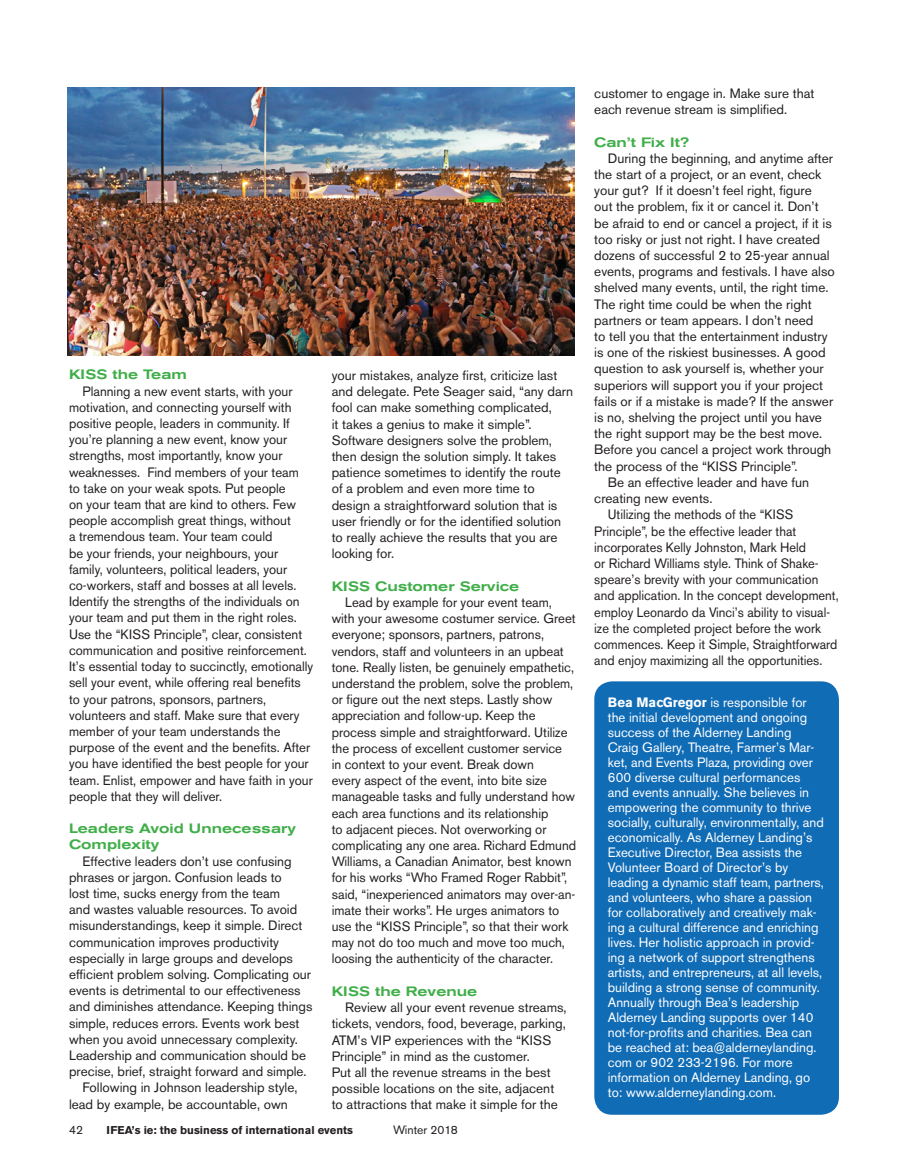
<style>
.page{position:relative;width:905px;height:1175px;background:#fff}
.page>*{position:absolute;margin:0;border:0;box-sizing:border-box;transform-origin:0 0}
.Body_Text_Black_97{font:13.5px/16.2px "Akzidenz Grotesk BE";color:#231f20}
.Body_Text_Black{font:13.5px/16.2px "Akzidenz Grotesk BE";color:#231f20}
.t1{font:13.5px/15px "Akzidenz Grotesk BE";color:#fff}
.Body_Text_Black_99{font:13.5px/16.2px "Akzidenz Grotesk BE";color:#231f20}
.Body_Text_Black_95{font:13.5px/16.2px "Akzidenz Grotesk BE";color:#231f20;scale:.95 1}
.Headline_Medium_Exte{font:500 expanded 13.5px/16.2px "Akzidenz Grotesk BE";color:#40ae49}
.t2{font:12px "Akzidenz Grotesk BE";color:#231f20}
.t3{font:700 11.25px "Akzidenz Grotesk BE";color:#231f20}
.s1{font-weight:700}
</style>
<div class="page">
<div style="left:594px;top:681px;width:244px;height:433px;background:#116cb6;border-radius:18px"></div>
<img style="left:68px;top:88px;width:507px;height:268px">
<p class="Headline_Medium_Exte" style="left:69px;top:367px;width:119px">KISS the Team</p>
<p class="Body_Text_Black_97" style="left:69px;top:383px;width:246px;text-indent:14px">Planning a new event starts, with your motivation, and connecting yourself with positive people, leaders in community. If you’re planning a new event, know your strengths, most importantly, know your weaknesses. Find members of your team<br>to take on your weak spots. Put people<br>on your team that are kind to others. Few people accomplish great things, without<br>a tremendous team. Your team could<br>be your friends, your neighbours, your family, volunteers, political leaders, your co-workers, staff and bosses at all levels.<br>Identify the strengths of the individuals on your team and put them in the right roles.<br>Use the “KISS Principle”, clear, consistent communication and positive reinforcement.<br>It’s essential today to succinctly, emotionally sell your event, while offering real benefits to your patrons, sponsors, partners, volunteers and staff. Make sure that every member of your team understands the purpose of the event and the benefits. After you have identified the best people for your team. Enlist, empower and have faith in your people that they will deliver.</p>
<p class="Headline_Medium_Exte" style="left:69px;top:820px;width:228px">Leaders Avoid Unnecessary<br>Complexity</p>
<p class="Body_Text_Black_99" style="left:69px;top:852px;width:245px;text-indent:14px">Effective leaders don’t use confusing phrases or jargon. Confusion leads to<br>lost time, sucks energy from the team<br>and wastes valuable resources. To avoid misunderstandings, keep it simple. Direct communication improves productivity especially in large groups and develops efficient problem solving. Complicating our events is detrimental to our effectiveness and diminishes attendance. Keeping things simple, reduces errors. Events work best when you avoid unnecessary complexity.<br>Leadership and communication should be precise, brief, straight forward and simple.</p>
<p class="Body_Text_Black" style="left:69px;top:1079px;width:230px;text-indent:14px">Following in Johnson leadership style, lead by example, be accountable, own</p>
<p class="Body_Text_Black" style="left:332px;top:367px;width:243px">your mistakes, analyze first, criticize last and delegate. Pete Seager said, “any darn fool can make something complicated,<br>it takes a genius to make it simple”.<br>Software designers solve the problem, then design the solution simply. It takes patience sometimes to identify the route of a problem and even more time to design a straightforward solution that is user friendly or for the identified solution to really achieve the results that you are looking for.</p>
<p class="Headline_Medium_Exte" style="left:332px;top:578px;width:189px">KISS Customer Service</p>
<p class="Body_Text_Black_97" style="left:332px;top:594px;width:246px;text-indent:14px">Lead by example for your event team, with your awesome costumer service. Greet everyone; sponsors, partners, patrons, vendors, staff and volunteers in an upbeat tone. Really listen, be genuinely empathetic, understand the problem, solve the problem, or figure out the next steps. Lastly show appreciation and follow-up. Keep the process simple and straightforward. Utilize the process of excellent customer service<br>in context to your event. Break down<br>every aspect of the event, into bite size manageable tasks and fully understand how each area functions and its relationship<br>to adjacent pieces. Not overworking or complicating any one area. Richard Edmund Williams, a Canadian Animator, best known for his works “Who Framed Roger Rabbit”, said, “inexperienced animators may over-an&shy;imate their works”. He urges animators to use the “KISS Principle”, so that their work may not do too much and move too much, loosing the authenticity of the character.</p>
<p class="Headline_Medium_Exte" style="left:332px;top:983px;width:147px">KISS the Revenue</p>
<p class="Body_Text_Black" style="left:332px;top:999px;width:236px;text-indent:14px">Review all your event revenue streams, tickets, vendors, food, beverage, parking, ATM’s VIP experiences with the “KISS Principle” in mind as the customer.<br>Put all the revenue streams in the best possible locations on the site, adjacent to attractions that make it simple for the</p>
<p class="t2" style="left:69px;top:1123px;width:15px">42</p>
<p class="t3" style="left:107px;top:1124px;width:248px">IFEA’s ie: the business of international events</p>
<p class="t2" style="left:393px;top:1123px;width:66px">Winter 2018</p>
<p class="Body_Text_Black" style="left:594px;top:85px;width:221px">customer to engage in. Make sure that each revenue stream is simplified.</p>
<p class="Headline_Medium_Exte" style="left:594px;top:134px;width:96px">Can’t Fix It?</p>
<p class="Body_Text_Black" style="left:594px;top:150px;width:242px;text-indent:14px">During the beginning, and anytime after the start of a project, or an event, check your gut? If it doesn’t feel right, figure<br>out the problem, fix it or cancel it. Don’t be afraid to end or cancel a project, if it is too risky or just not right. I have created dozens of successful 2 to 25-year annual events, programs and festivals. I have also shelved many events, until, the right time.<br>The right time could be when the right partners or team appears. I don’t need<br>to tell you that the entertainment industry is one of the riskiest businesses. A good question to ask yourself is, whether your superiors will support you if your project fails or if a mistake is made? If the answer is no, shelving the project until you have the right support may be the best move.<br>Before you cancel a project work through the process of the “KISS Principle”.</p>
<p class="Body_Text_Black" style="left:594px;top:474px;width:216px;text-indent:14px">Be an effective leader and have fun creating new events.</p>
<p class="Body_Text_Black_95" style="left:594px;top:506px;width:259px;text-indent:14px">Utilizing the methods of the “KISS Principle”, be the effective leader that incorporates Kelly Johnston, Mark Held<br>or Richard Williams style. Think of Shake&shy;speare’s brevity with your communication and application. In the concept development, employ Leonardo da Vinci’s ability to visual&shy;ize the completed project before the work commences. Keep it Simple, Straightforward and enjoy maximizing all the opportunities.</p>
<p class="t1" style="left:608px;top:694px;width:218px"><span class="s1">Bea MacGregor</span> is responsible for the initial development and ongoing success of the Alderney Landing Craig Gallery, Theatre, Farmer’s Mar&shy;ket, and Events Plaza, providing over 600 diverse cultural performances and events annually. She believes in empowering the community to thrive socially, culturally, environmentally, and economically. As Alderney Landing’s Executive Director, Bea assists the Volunteer Board of Director’s by leading a dynamic staff team, partners, and volunteers, who share a passion for collaboratively and creatively mak&shy;ing a cultural difference and enriching lives. Her holistic approach in provid&shy;ing a network of support strengthens artists, and entrepreneurs, at all levels, building a strong sense of community.<br>Annually through Bea’s leadership Alderney Landing supports over 140 not-for-profits and charities. Bea can be reached at: bea@alderneylanding. com or 902 233-2196. For more information on Alderney Landing, go to: www.alderneylanding.com.</p>
</div>
